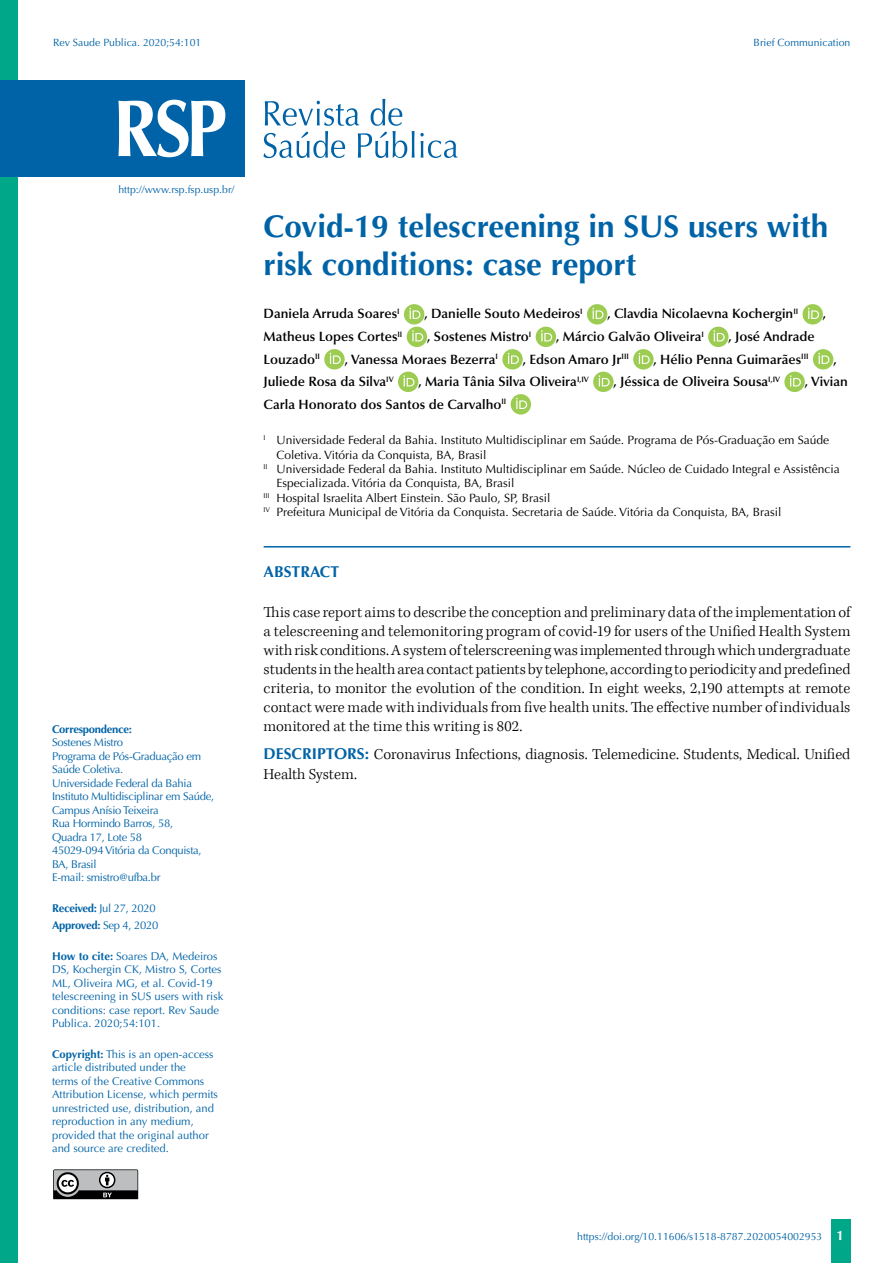
<style>
.page{position:relative;width:893px;height:1263px;background:#fff}
.page>*{position:absolute;margin:0;border:0;box-sizing:border-box;transform-origin:0 0}
.t1{font:700 31.5px/37.8px "Optima";color:#0063a7}
.t2{font:300 15.75px/18.9px "Kepler Std";color:#000;text-align:justify}
.t3{font:700 15.75px "Optima";color:#0063a7}
.t4{font:600 13.5px "Optima";color:#000}
.t5{font:12px "Optima";color:#000}
.t6{font:11.25px/13.5px "Optima";color:#0063a7}
.t7{font:11.25px/13.5px "Optima";letter-spacing:-.025em;color:#0063a7}
.t8{font:700 11.25px "Optima";letter-spacing:-.025em;color:#0063a7}
.t9{font:10.5px "Optima";color:#0063a7}
.s1{font-weight:700}
.s2{font-family:"Optima";font-weight:700;color:#0063a7}
.s3{font-weight:700;font-size:13.5px;color:#fff}
</style>
<div class="page">
<div style="left:831px;top:1220px;width:20px;height:43px;background:#00a788"></div>
<svg style="left:53px;top:1169px;width:85px;height:30px"></svg>
<div style="left:0;top:0;width:18px;height:1263px;background:#00a788"></div>
<hr style="left:264px;top:546px;width:586px;height:1px;background:#0063a7">
<div style="left:404px;top:304px;width:20px;height:20px;background:#9ccc51;border-radius:50%"></div>
<svg style="left:409px;top:308px;width:11px;height:11px"></svg>
<div style="left:587px;top:304px;width:20px;height:20px;background:#9ccc51;border-radius:50%"></div>
<svg style="left:592px;top:308px;width:11px;height:11px"></svg>
<div style="left:802px;top:304px;width:21px;height:20px;background:#9ccc51;border-radius:50%"></div>
<svg style="left:808px;top:308px;width:11px;height:11px"></svg>
<div style="left:407px;top:327px;width:20px;height:20px;background:#9ccc51;border-radius:50%"></div>
<svg style="left:412px;top:330px;width:11px;height:11px"></svg>
<div style="left:536px;top:327px;width:20px;height:20px;background:#9ccc51;border-radius:50%"></div>
<svg style="left:541px;top:330px;width:11px;height:11px"></svg>
<svg style="left:708px;top:327px;width:20px;height:20px"></svg>
<svg style="left:714px;top:330px;width:11px;height:11px"></svg>
<div style="left:324px;top:349px;width:21px;height:20px;background:#9ccc51;border-radius:50%"></div>
<svg style="left:330px;top:353px;width:11px;height:11px"></svg>
<div style="left:502px;top:349px;width:21px;height:20px;background:#9ccc51;border-radius:50%"></div>
<svg style="left:508px;top:353px;width:11px;height:11px"></svg>
<div style="left:633px;top:349px;width:21px;height:20px;background:#9ccc51;border-radius:50%"></div>
<svg style="left:639px;top:353px;width:11px;height:11px"></svg>
<div style="left:813px;top:349px;width:20px;height:20px;background:#9ccc51;border-radius:50%"></div>
<svg style="left:818px;top:353px;width:11px;height:11px"></svg>
<div style="left:398px;top:372px;width:20px;height:20px;background:#9ccc51;border-radius:50%"></div>
<svg style="left:403px;top:375px;width:11px;height:11px"></svg>
<div style="left:593px;top:372px;width:21px;height:20px;background:#9ccc51;border-radius:50%"></div>
<svg style="left:599px;top:375px;width:11px;height:11px"></svg>
<div style="left:784px;top:372px;width:21px;height:20px;background:#9ccc51;border-radius:50%"></div>
<svg style="left:790px;top:375px;width:11px;height:11px"></svg>
<div style="left:511px;top:394px;width:20px;height:20px;background:#9ccc51;border-radius:50%"></div>
<svg style="left:516px;top:398px;width:11px;height:11px"></svg>
<svg style="left:263px;top:99px;width:195px;height:59px"></svg>
<div style="left:0;top:80px;width:244px;height:96px;background:#0063a7"></div>
<svg style="left:118px;top:100px;width:107px;height:57px"></svg>
<p class="t9" style="left:53px;top:36px;width:150px">Rev Saude Publica. 2020;54:101</p>
<p class="t9" style="left:754px;top:36px;width:98px">Brief Communication</p>
<p class="t9" style="left:118px;top:183px;width:117px">http://www.rsp.fsp.usp.br/</p>
<p class="t8" style="left:52px;top:722px;width:81px">Correspondence:</p>
<p class="t7" style="left:52px;top:736px;width:164px">Sostenes Mistro<br>Programa de Pós-Graduação em<br>Saúde Coletiva.<br>Universidade Federal da Bahia<br>Instituto Multidisciplinar em Saúde,<br>Campus Anísio Teixeira<br>Rua Hormindo Barros, 58,<br>Quadra 17, Lote 58<br>45029-094 Vitória da Conquista,<br>BA, Brasil<br>E-mail: smistro@ufba.br</p>
<p class="t7" style="left:52px;top:899px;width:108px;line-height:17.7px"><span class="s1">Received:</span> Jul 27, 2020<br><span class="s1">Approved:</span> Sep 4, 2020</p>
<p class="t6" style="left:52px;top:949px;width:173px"><span class="s1">How to cite:</span> Soares DA, Medeiros<br>DS, Kochergin CK, Mistro S, Cortes<br>ML, Oliveira MG, et al. Covid-19 telescreening in SUS users with risk conditions: case report. Rev Saude<br>Publica. 2020;54:101.</p>
<p class="t6" style="left:52px;top:1047px;width:167px"><span class="s1">Copyright:</span> This is an open-access article distributed under the<br>terms of the Creative Commons<br>Attribution License, which permits unrestricted use, distribution, and reproduction in any medium, provided that the original author and source are credited.</p>
<h1 class="t1" style="left:264px;top:208px;width:566px">Covid-19 telescreening in SUS users with risk conditions: case report</h1>
<p class="t4" style="left:264px;top:306px;width:138px">Daniela Arruda Soares<sup>I</sup></p>
<p class="t4" style="left:424px;top:306px;width:160px">, Danielle Souto Medeiros<sup>I</sup></p>
<p class="t4" style="left:607px;top:306px;width:192px">, Clavdia Nicolaevna Kochergin<sup>II</sup></p>
<p class="t4" style="left:823px;top:306px;width:5px">,</p>
<p class="t4" style="left:264px;top:329px;width:140px">Matheus Lopes Cortes<sup>II</sup></p>
<p class="t4" style="left:427px;top:329px;width:106px">, Sostenes Mistro<sup>I</sup></p>
<p class="t4" style="left:556px;top:329px;width:149px">, Márcio Galvão Oliveira<sup>I</sup></p>
<p class="t4" style="left:728px;top:329px;width:88px">, José Andrade</p>
<p class="t4" style="left:264px;top:351px;width:58px">Louzado<sup>II</sup></p>
<p class="t4" style="left:345px;top:351px;width:155px">, Vanessa Moraes Bezerra<sup>I</sup></p>
<p class="t4" style="left:523px;top:351px;width:108px">, Edson Amaro Jr<sup>III</sup></p>
<p class="t4" style="left:654px;top:351px;width:157px">, Hélio Penna Guimarães<sup>III</sup></p>
<p class="t4" style="left:833px;top:351px;width:5px">,</p>
<p class="t4" style="left:264px;top:374px;width:132px">Juliede Rosa da Silva<sup>IV</sup></p>
<p class="t4" style="left:418px;top:374px;width:172px">, Maria Tânia Silva Oliveira<sup>I,IV</sup></p>
<p class="t4" style="left:614px;top:374px;width:168px">, Jéssica de Oliveira Sousa<sup>I,IV</sup></p>
<p class="t4" style="left:805px;top:374px;width:45px">, Vivian</p>
<p class="t4" style="left:264px;top:396px;width:244px">Carla Honorato dos Santos de Carvalho<sup>II</sup></p>
<p class="t5" style="left:264px;top:433px;width:567px"><sup>I</sup> Universidade Federal da Bahia. Instituto Multidisciplinar em Saúde. Programa de Pós-Graduação em Saúde</p>
<p class="t5" style="left:276px;top:447px;width:212px">Coletiva. Vitória da Conquista, BA, Brasil</p>
<p class="t5" style="left:264px;top:462px;width:578px"><sup>II</sup> Universidade Federal da Bahia. Instituto Multidisciplinar em Saúde. Núcleo de Cuidado Integral e Assistência</p>
<p class="t5" style="left:276px;top:476px;width:239px">Especializada. Vitória da Conquista, BA, Brasil</p>
<p class="t5" style="left:264px;top:491px;width:288px"><sup>III</sup> Hospital Israelita Albert Einstein. São Paulo, SP, Brasil</p>
<p class="t5" style="left:264px;top:505px;width:519px"><sup>IV</sup> Prefeitura Municipal de Vitória da Conquista. Secretaria de Saúde. Vitória da Conquista, BA, Brasil</p>
<p class="t3" style="left:264px;top:563px;width:77px">ABSTRACT</p>
<p class="t2" style="left:264px;top:604px;width:588px">This case report aims to describe the conception and preliminary data of the implementation of a telescreening and telemonitoring program of covid-19 for users of the Unified Health System with risk conditions. A system of telerscreening was implemented through which undergraduate students in the health area contact patients by telephone, according to periodicity and predefined criteria, to monitor the evolution of the condition. In eight weeks, 2,190 attempts at remote contact were made with individuals from five health units. The effective number of individuals monitored at the time this writing is 802.</p>
<p class="t2" style="left:264px;top:745px;width:588px;line-height:19.8px"><span class="s2">DESCRIPTORS:</span> Coronavirus Infections, diagnosis. Telemedicine. Students, Medical. Unified<br>Health System.</p>
<p class="t9" style="left:577px;top:1230px;width:268px">https://doi.org/10.11606/s1518-8787.2020054002953 <span class="s3">1</span></p>
</div>
